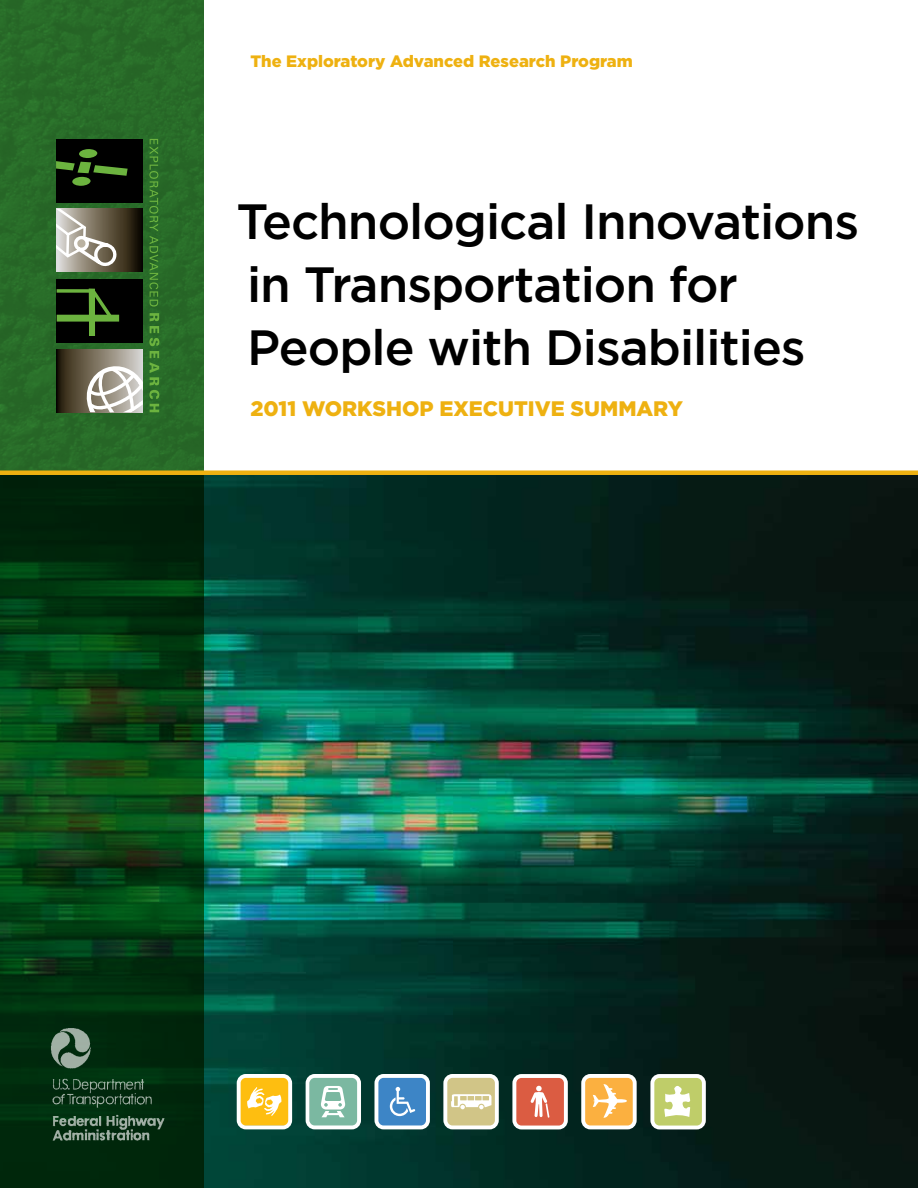
<style>
.page{position:relative;width:918px;height:1188px;background:#fff}
.page>*{position:absolute;margin:0;border:0;box-sizing:border-box;transform-origin:0 0}
.t1{font:500 49.5px/63px "Gotham";letter-spacing:-.02em;color:#000}
.t2{font:900 21px "Gotham";color:#eeb111}
.t3{font:900 16.5px "Gotham";color:#eeb111}
</style>
<div class="page">
<img style="left:204px;top:475px;width:714px;height:713px">
<svg style="left:0;top:475px;width:204px;height:713px;background:#043911"></svg>
<div style="left:0;top:0;width:204px;height:470px;background:#286b28"></div>
<div style="left:0;top:470px;width:918px;height:5px;background:#eeb111"></div>
<svg style="left:56px;top:139px;width:103px;height:273px;background:#47573b"></svg>
<img style="left:43px;top:1023px;width:125px;height:126px">
<svg style="left:512px;top:1074px;width:56px;height:55px"></svg>
<svg style="left:443px;top:1074px;width:56px;height:55px"></svg>
<svg style="left:237px;top:1074px;width:55px;height:55px"></svg>
<svg style="left:306px;top:1074px;width:55px;height:55px"></svg>
<svg style="left:581px;top:1074px;width:56px;height:55px"></svg>
<svg style="left:650px;top:1074px;width:56px;height:55px"></svg>
<svg style="left:375px;top:1074px;width:55px;height:55px"></svg>
<p class="t3" style="left:250px;top:50px;width:384px">The Exploratory Advanced Research Program</p>
<p class="t1" style="left:237px;top:189px;width:624px">Technological Innovations in Transportation for<br>People with Disabilities</p>
<p class="t2" style="left:250px;top:394px;width:338px">2011 Workshop EXECUTIVE Summar</p>
<p class="t2" style="left:668px;top:394px;width:17px">y</p>
</div>
